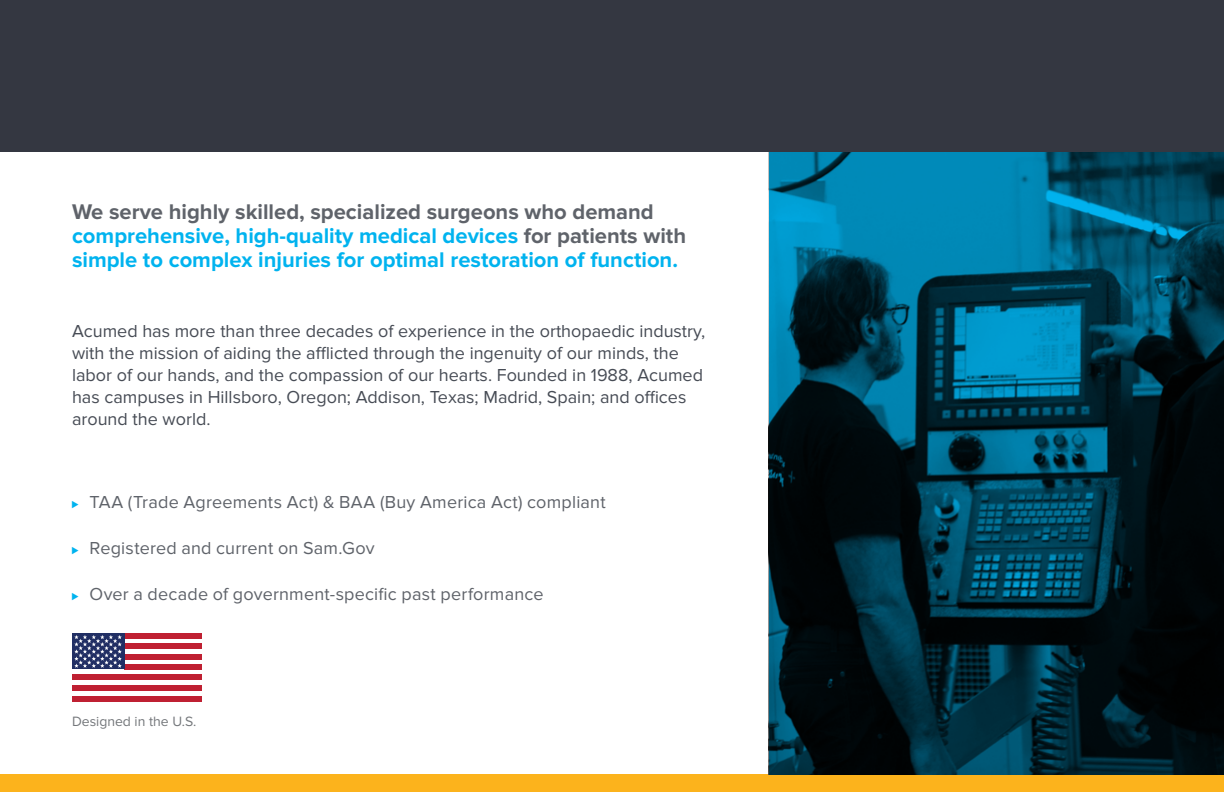
<style>
.page{position:relative;width:1224px;height:792px;background:#fff}
.page>*{position:absolute;margin:0;border:0;box-sizing:border-box;transform-origin:0 0}
.t1{font:700 22px/24px "Proxima Nova";color:#00b3ef}
.t2{font:18px/22px "Proxima Nova";color:#474c55}
.t3{font:18px "Proxima Nova";letter-spacing:.01em;color:#5f636a}
.t4{font:14px "Proxima Nova";color:#74777b}
.s1{color:#5f636a}
.s2{font-size:12px;color:#00b3ef}
</style>
<div class="page">
<div style="left:0;top:775px;width:1224px;height:17px;background:#fcb31c"></div>
<div style="left:124px;top:633px;width:78px;height:6px;background:#bf2032"></div>
<div style="left:124px;top:644px;width:78px;height:5px;background:#bf2032"></div>
<div style="left:124px;top:654px;width:78px;height:5px;background:#bf2032"></div>
<div style="left:124px;top:664px;width:78px;height:6px;background:#bf2032"></div>
<div style="left:72px;top:674px;width:130px;height:6px;background:#bf2032"></div>
<div style="left:72px;top:685px;width:130px;height:6px;background:#bf2032"></div>
<div style="left:72px;top:696px;width:130px;height:6px;background:#bf2032"></div>
<div style="left:72px;top:633px;width:52px;height:36px;background:#212f64"></div>
<svg style="left:74px;top:635px;width:48px;height:33px"></svg>
<div style="left:0;top:0;width:1224px;height:152px;background:#343741"></div>
<svg style="left:769px;top:152px;width:455px;height:623px;background:#003a4e"></svg>
<p class="t1" style="left:72px;top:200px;width:616px"><span class="s1">We serve highly skilled, specialized surgeons who demand </span>comprehensive, high-quality medical devices <span class="s1">for patients with </span>simple to complex injuries for optimal restoration of function.</p>
<p class="t2" style="left:72px;top:320px;width:635px">Acumed has more than three decades of experience in the orthopaedic industry, with the mission of aiding the afflicted through the ingenuity of our minds, the labor of our hands, and the compassion of our hearts. Founded in 1988, Acumed has campuses in Hillsboro, Oregon; Addison, Texas; Madrid, Spain; and offices around the world.</p>
<p class="t3" style="left:71px;top:492px;width:536px"><span class="s2">⊲</span> TAA (Trade Agreements Act) &amp; BAA (Buy America Act) compliant</p>
<p class="t3" style="left:71px;top:538px;width:305px"><span class="s2">⊲</span> Registered and current on Sam.Gov</p>
<p class="t3" style="left:71px;top:584px;width:474px"><span class="s2">⊲</span> Over a decade of government-specific past performance</p>
<p class="t4" style="left:72px;top:713px;width:126px">Designed in the U.S.</p>
</div>
